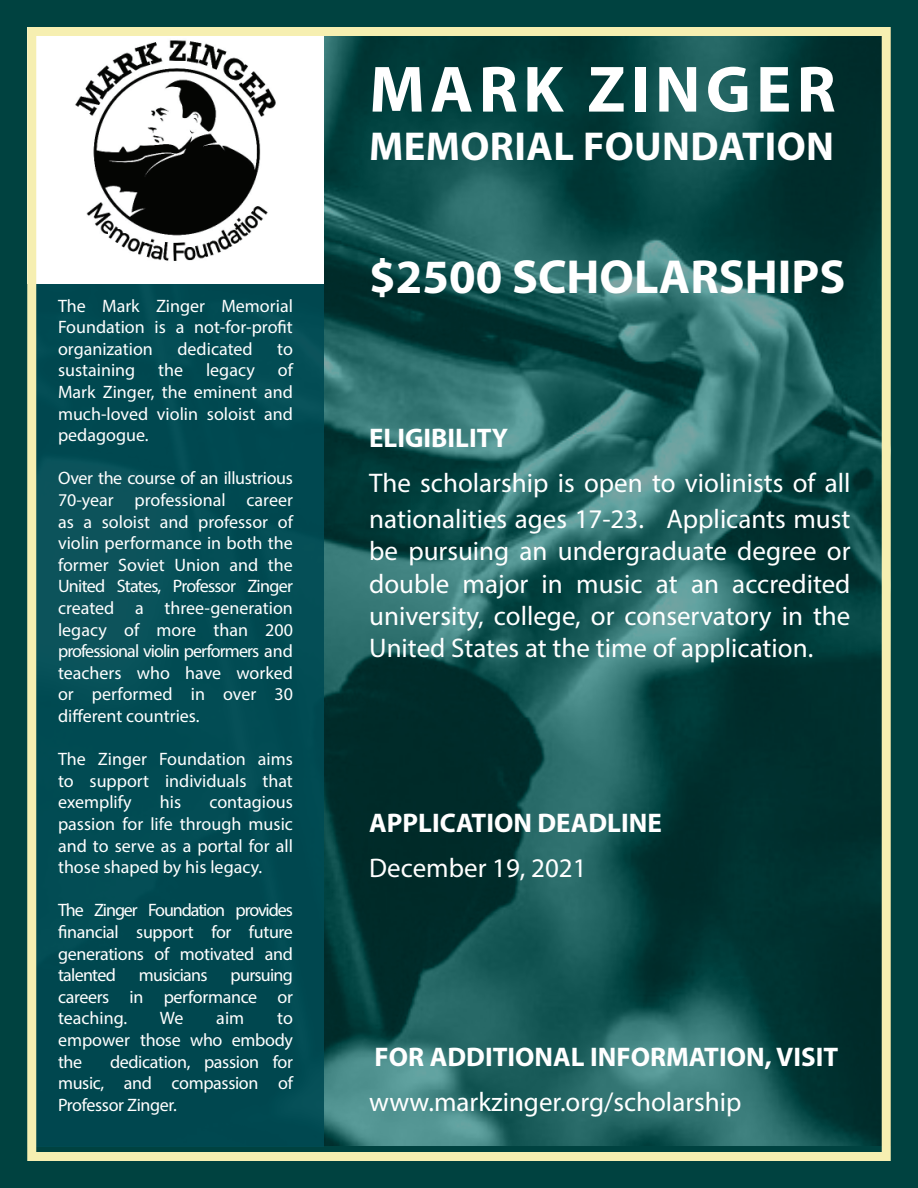
<style>
.page{position:relative;width:918px;height:1188px;background:#004240}
.page>*{position:absolute;margin:0;border:0;box-sizing:border-box;transform-origin:0 0}
.t1{font:700 66px "Myriad Pro";letter-spacing:.08em;color:#fff}
.t2{font:700 48px "Myriad Pro";color:#fff}
.t3{font:700 40.5px "Myriad Pro";letter-spacing:.01em;color:#fff}
.t4{font:27px/32.4px "Myriad Pro";color:#fff}
.t5{font:700 27px "Myriad Pro";color:#fff}
.t6{font:18px/21.6px "Myriad Pro";color:#fff;text-align:justify}
.t7{font:18px "Myriad Pro";letter-spacing:-.04em;color:#fff}
</style>
<div class="page">
<img style="left:324px;top:37px;width:557px;height:1109px">
<div style="left:27px;top:284px;width:297px;height:863px;background:#004b54"></div>
<img style="left:37px;top:37px;width:287px;height:247px">
<div style="left:27px;top:27px;width:864px;height:1134px;border:9px solid #f6efb1"></div>
<p class="t6" style="left:58px;top:294px;width:236px">The Mark Zinger Memorial Foundation is a not-for-profit organization</p>
<p class="t6" style="left:177px;top:338px;width:77px">dedicated</p>
<p class="t6" style="left:277px;top:338px;width:17px">to</p>
<p class="t6" style="left:58px;top:359px;width:236px;text-indent:220px">of Mark Zinger, the eminent and much-loved violin soloist and pedagogue.</p>
<p class="t6" style="left:58px;top:467px;width:236px">Over the course of an illustrious 70-year professional career as a soloist and professor of violin performance in both the former Soviet Union and the United States, Professor Zinger created a three-generation legacy of more than 200 professional violin performers and teachers who have worked or performed in over 30 different countries.</p>
<p class="t6" style="left:58px;top:748px;width:236px">The Zinger Foundation aims to support individuals that exemplify</p>
<p class="t6" style="left:58px;top:359px;width:79px">sustaining</p>
<p class="t6" style="left:158px;top:359px;width:26px">the</p>
<p class="t6" style="left:206px;top:359px;width:50px">legacy</p>
<p class="t6" style="left:160px;top:791px;width:23px">his</p>
<p class="t6" style="left:58px;top:791px;width:236px;text-indent:151px">contagious passion for life through music and to serve as a portal for all those shaped by his legacy.</p>
<p class="t6" style="left:58px;top:899px;width:236px">The Zinger Foundation provides financial support for future generations of motivated and talented</p>
<p class="t6" style="left:58px;top:964px;width:236px;text-indent:173px">pursuing careers in performance or teaching.</p>
<p class="t7" style="left:139px;top:964px;width:70px">musicians</p>
<p class="t6" style="left:160px;top:1007px;width:25px">We</p>
<p class="t6" style="left:216px;top:1007px;width:29px">aim</p>
<p class="t6" style="left:58px;top:1007px;width:236px;text-indent:219px">to empower those who embody the</p>
<p class="t6" style="left:58px;top:1050px;width:236px;text-indent:52px">dedication, passion for music, and compassion of Professor Zinger.</p>
<h1 class="t1" style="left:369px;top:46px;width:468px">MARK ZINGER</h1>
<h3 class="t3" style="left:369px;top:120px;width:466px">MEMORIAL FOUNDATION</h3>
<h2 class="t2" style="left:369px;top:245px;width:478px">$2500 SCHOLARSHIPS</h2>
<h3 class="t5" style="left:369px;top:420px;width:140px">ELIGIBILITY</h3>
<h3 class="t4" style="left:369px;top:464px;width:483px;line-height:36px">The scholarship is open to violinists of all nationalities ages 17-23. Applicants must</h3>
<h3 class="t4" style="left:369px;top:535px;width:483px;text-align:justify">be pursuing an undergraduate degree or double major in music at an accredited university, college, or conservatory in the United States at the time of application.</h3>
<h3 class="t5" style="left:369px;top:805px;width:294px">APPLICATION DEADLINE</h3>
<h3 class="t4" style="left:369px;top:851px;width:219px">December 19, 2021</h3>
<h3 class="t5" style="left:375px;top:1039px;width:465px">FOR ADDITIONAL INFORMATION, VISIT</h3>
<h3 class="t4" style="left:369px;top:1085px;width:374px">www.markzinger.org/scholarship</h3>
</div>
